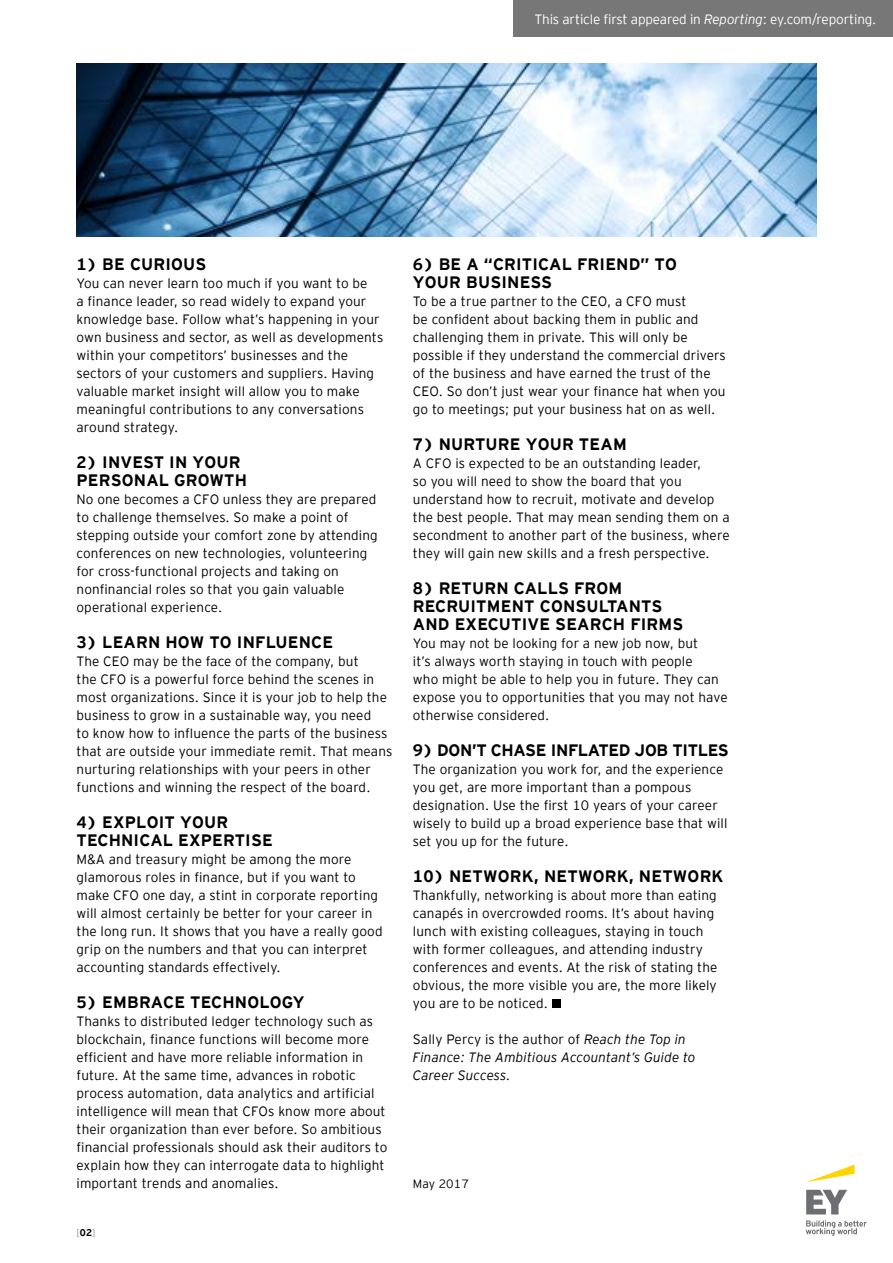
<style>
.page{position:relative;width:893px;height:1263px;background:#fff}
.page>*{position:absolute;margin:0;border:0;box-sizing:border-box;transform-origin:0 0}
.t1{font:700 16.5px/18px "EY Interstate";letter-spacing:.01em;color:#000}
.t2{font:700 16.5px "EY Interstate";letter-spacing:-.02em;color:#000}
.t3{font:300 13.5px/18px "EY Interstate";letter-spacing:.01em;color:#000}
.t4{font:italic 300 13.5px/18px "EY Interstate";letter-spacing:.01em;color:#000}
.t5{font:300 13.5px "EY Interstate";letter-spacing:-.01em;color:#fff}
.t6{font:300 12px "EY Interstate";letter-spacing:.01em;color:#000}
.t7{font:300 9.75px "EY Interstate";color:#939598}
.s1{font-style:italic}
.s2{font-weight:700;color:#000}
.s3{font-style:normal}
</style>
<div class="page">
<div style="left:513px;top:0;width:380px;height:36px;background:#777"></div>
<svg style="left:807px;top:1164px;width:48px;height:18px"></svg>
<svg style="left:806px;top:1190px;width:61px;height:46px"></svg>
<div style="left:552px;top:999px;width:9px;height:9px;background:#000"></div>
<img style="left:77px;top:64px;width:739px;height:172px">
<p class="t5" style="left:534px;top:9px;width:343px">This article first appeared in <span class="s1">Reporting</span>: ey.com/reporting.</p>
<p class="t1" style="left:77px;top:254px;width:131px">1) BE CURIOUS</p>
<p class="t3" style="left:77px;top:273px;width:308px">You can never learn too much if you want to be<br>a finance leader, so read widely to expand your knowledge base. Follow what’s happening in your own business and sector, as well as developments within your competitors’ businesses and the sectors of your customers and suppliers. Having valuable market insight will allow you to make meaningful contributions to any conversations around strategy.</p>
<p class="t1" style="left:77px;top:452px;width:172px">2) INVEST IN YOUR<br>PERSONAL GROWTH</p>
<p class="t3" style="left:77px;top:489px;width:303px">No one becomes a CFO unless they are prepared to challenge themselves. So make a point of stepping outside your comfort zone by attending conferences on new technologies, volunteering for cross-functional projects and taking on nonfinancial roles so that you gain valuable operational experience.</p>
<p class="t1" style="left:77px;top:632px;width:258px">3) LEARN HOW TO INFLUENCE</p>
<p class="t3" style="left:77px;top:651px;width:317px">The CEO may be the face of the company, but<br>the CFO is a powerful force behind the scenes in most organizations. Since it is your job to help the business to grow in a sustainable way, you need<br>to know how to influence the parts of the business that are outside your immediate remit. That means nurturing relationships with your peers in other functions and winning the respect of the board.</p>
<p class="t1" style="left:77px;top:812px;width:198px">4) EXPLOIT YOUR<br>TECHNICAL EXPERTISE</p>
<p class="t3" style="left:77px;top:849px;width:308px">M&amp;A and treasury might be among the more glamorous roles in finance, but if you want to make CFO one day, a stint in corporate reporting will almost certainly be better for your career in the long run. It shows that you have a really good grip on the numbers and that you can interpret accounting standards effectively.</p>
<p class="t1" style="left:77px;top:992px;width:230px">5) EMBRACE TECHNOLOGY</p>
<p class="t3" style="left:77px;top:1011px;width:312px">Thanks to distributed ledger technology such as blockchain, finance functions will become more efficient and have more reliable information in future. At the same time, advances in robotic process automation, data analytics and artificial intelligence will mean that CFOs know more about their organization than ever before. So ambitious financial professionals should ask their auditors to explain how they can interrogate data to highlight important trends and anomalies.</p>
<p class="t7" style="left:77px;top:1226px;width:20px">[<span class="s2">02</span>]</p>
<p class="t1" style="left:413px;top:254px;width:266px">6) BE A “CRITICAL FRIEND” TO<br>YOUR BUSINESS</p>
<p class="t3" style="left:413px;top:291px;width:314px">To be a true partner to the CEO, a CFO must<br>be confident about backing them in public and challenging them in private. This will only be possible if they understand the commercial drivers of the business and have earned the trust of the CEO. So don’t just wear your finance hat when you go to meetings; put your business hat on as well.</p>
<p class="t1" style="left:413px;top:434px;width:215px">7) NURTURE YOUR TEAM</p>
<p class="t3" style="left:413px;top:453px;width:318px">A CFO is expected to be an outstanding leader,<br>so you will need to show the board that you understand how to recruit, motivate and develop the best people. That may mean sending them on a secondment to another part of the business, where they will gain new skills and a fresh perspective.</p>
<p class="t1" style="left:413px;top:578px;width:272px">8) RETURN CALLS FROM<br>RECRUITMENT CONSULTANTS<br>AND EXECUTIVE SEARCH FIRMS</p>
<p class="t3" style="left:413px;top:633px;width:316px">You may not be looking for a new job now, but<br>it’s always worth staying in touch with people<br>who might be able to help you in future. They can expose you to opportunities that you may not have otherwise considered.</p>
<p class="t2" style="left:413px;top:738px;width:317px">9) DON’T CHASE INFLATED JOB TITLES</p>
<p class="t3" style="left:413px;top:759px;width:316px">The organization you work for, and the experience you get, are more important than a pompous designation. Use the first 10 years of your career wisely to build up a broad experience base that will set you up for the future.</p>
<p class="t1" style="left:413px;top:866px;width:312px">10) NETWORK, NETWORK, NETWORK</p>
<p class="t3" style="left:413px;top:885px;width:306px">Thankfully, networking is about more than eating canapés in overcrowded rooms. It’s about having lunch with existing colleagues, staying in touch with former colleagues, and attending industry conferences and events. At the risk of stating the obvious, the more visible you are, the more likely you are to be noticed.</p>
<p class="t4" style="left:413px;top:1029px;width:284px"><span class="s3">Sally Percy is the author of</span> Reach the Top in<br>Finance: The Ambitious Accountant’s Guide to<br>Career Success.</p>
<p class="t6" style="left:413px;top:1175px;width:57px">May 2017</p>
</div>
